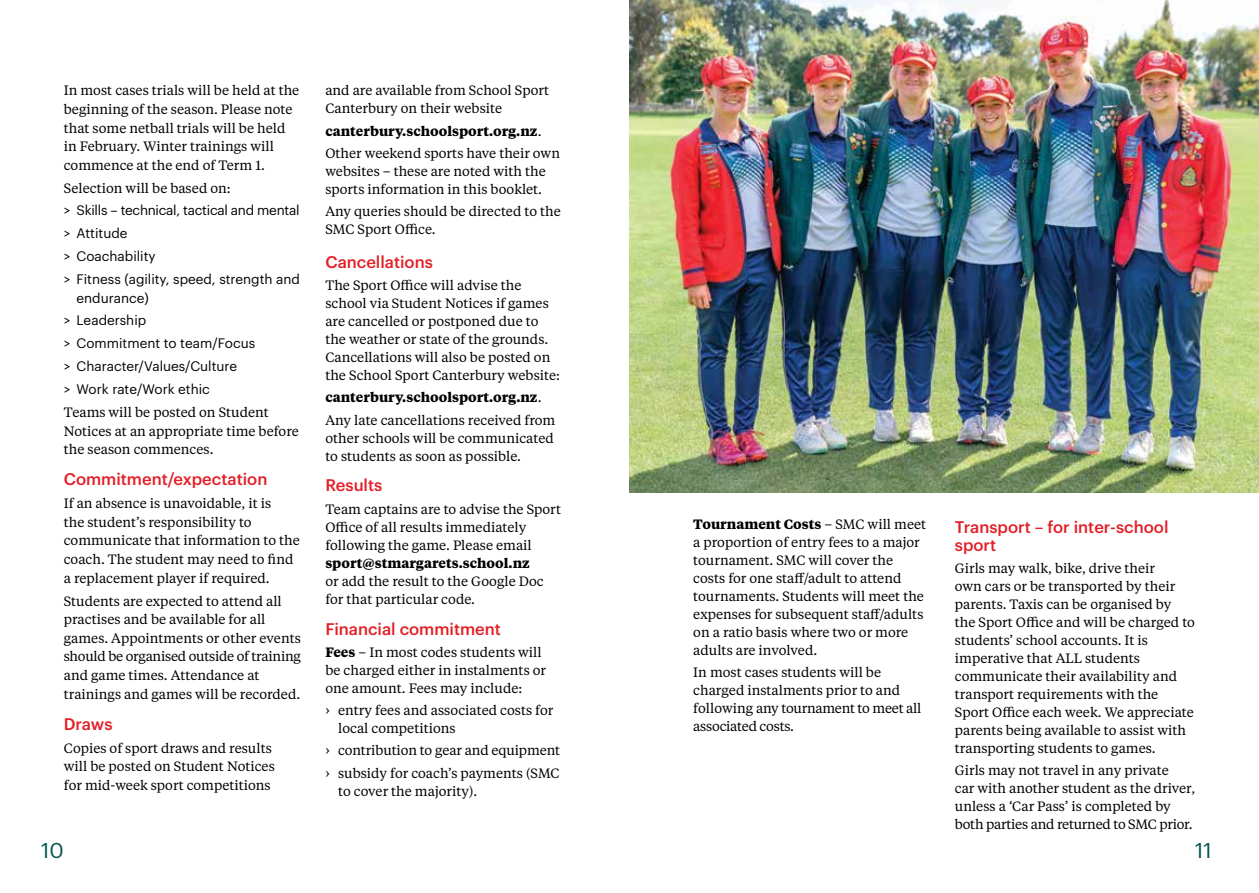
<style>
.page{position:relative;width:1259px;height:893px;background:#fff}
.page>*{position:absolute;margin:0;border:0;box-sizing:border-box;transform-origin:0 0}
.t1{font:21px "Graphik";color:#00544f}
.t2{font:500 16.5px/18px "Graphik";color:#e31f27}
.t3{font:13.5px/18px "Tiempos Text";color:#000}
.t4{font:13.5px/22.8px "Graphik";color:#000}
.t5{font:700 13.5px "Tiempos Text";color:#000}
.s1{font-weight:700}
.s2{font-size:15px}
</style>
<div class="page">
<img style="left:629px;top:0;width:630px;height:492px">
<p class="t3" style="left:64px;top:81px;width:237px;line-height:18.6px">In most cases trials will be held at the beginning of the season. Please note that some netball trials will be held in February. Winter trainings will commence at the end of Term 1.</p>
<p class="t3" style="left:64px;top:178px;width:168px">Selection will be based on:</p>
<p class="t4" style="left:64px;top:198px;width:238px">&gt; Skills – technical, tactical and mental &gt; Attitude<br>&gt; Coachability<br>&gt; Fitness (agility, speed, strength and</p>
<p class="t4" style="left:64px;top:285px;width:193px;text-indent:13px">endurance)<br>&gt; Leadership<br>&gt; Commitment to team/Focus &gt; Character/Values/Culture<br>&gt; Work rate/Work ethic</p>
<p class="t3" style="left:64px;top:402px;width:237px;line-height:18.6px">Teams will be posted on Student<br>Notices at an appropriate time before the season commences.</p>
<p class="t2" style="left:64px;top:469px;width:205px">Commitment/expectation</p>
<p class="t3" style="left:64px;top:494px;width:237px;line-height:18.6px">If an absence is unavoidable, it is<br>the student’s responsibility to communicate that information to the coach. The student may need to find a replacement player if required.</p>
<p class="t3" style="left:64px;top:591px;width:239px;line-height:18.6px">Students are expected to attend all practises and be available for all games. Appointments or other events should be organised outside of training and game times. Attendance at trainings and games will be recorded.</p>
<p class="t2" style="left:64px;top:713px;width:50px">Draws</p>
<p class="t3" style="left:64px;top:738px;width:213px;line-height:18.6px">Copies of sport draws and results will be posted on Student Notices for mid-week sport competitions</p>
<p class="t3" style="left:325px;top:81px;width:225px">and are available from School Sport<br>Canterbury on their website</p>
<p class="t3" style="left:325px;top:119px;width:236px;line-height:22.2px"><span class="s1">canterbury.schoolsport.org.nz</span>.<br>Other weekend sports have their own</p>
<p class="t3" style="left:325px;top:161px;width:222px">websites – these are noted with the sports information in this booklet.</p>
<p class="t3" style="left:325px;top:202px;width:237px">Any queries should be directed to the<br>SMC Sport Office.</p>
<p class="t2" style="left:325px;top:251px;width:109px">Cancellations</p>
<p class="t3" style="left:325px;top:276px;width:236px">The Sport Office will advise the school via Student Notices if games are cancelled or postponed due to the weather or state of the grounds.<br>Cancellations will also be posted on the School Sport Canterbury website:</p>
<p class="t3" style="left:325px;top:386px;width:231px;line-height:22.2px"><span class="s1">canterbury.schoolsport.org.nz</span>.<br>Any late cancellations received from</p>
<p class="t3" style="left:325px;top:428px;width:230px">other schools will be communicated to students as soon as possible.</p>
<p class="t2" style="left:325px;top:475px;width:59px">Results</p>
<p class="t3" style="left:325px;top:499px;width:237px">Team captains are to advise the Sport<br>Office of all results immediately following the game. Please email</p>
<p class="t5" style="left:325px;top:554px;width:206px">sport@stmargarets.school.nz</p>
<p class="t3" style="left:325px;top:572px;width:220px">or add the result to the Google Doc for that particular code.</p>
<p class="t2" style="left:325px;top:618px;width:177px">Financial commitment</p>
<p class="t3" style="left:325px;top:643px;width:222px"><span class="s1">Fees</span> – In most codes students will be charged either in instalments or one amount. Fees may include:</p>
<p class="t3" style="left:338px;top:701px;width:217px;text-indent:-13px"><span class="s2">›</span> entry fees and associated costs for local competitions</p>
<p class="t3" style="left:325px;top:739px;width:236px;line-height:22.2px"><span class="s2">›</span> contribution to gear and equipment <span class="s2">›</span> subsidy for coach’s payments (SMC</p>
<p class="t3" style="left:338px;top:781px;width:140px">to cover the majority).</p>
<p class="t3" style="left:693px;top:515px;width:234px"><span class="s1">Tournament Costs</span> – SMC will meet a proportion of entry fees to a major tournament. SMC will cover the costs for one staff/adult to attend tournaments. Students will meet the expenses for subsequent staff/adults on a ratio basis where two or more adults are involved.</p>
<p class="t3" style="left:693px;top:663px;width:229px">In most cases students will be charged instalments prior to and following any tournament to meet all associated costs.</p>
<p class="t2" style="left:955px;top:516px;width:215px">Transport – for inter-school sport</p>
<p class="t3" style="left:955px;top:558px;width:242px">Girls may walk, bike, drive their<br>own cars or be transported by their parents. Taxis can be organised by the Sport Office and will be charged to students’ school accounts. It is imperative that ALL students communicate their availability and transport requirements with the Sport Office each week. We appreciate parents being available to assist with transporting students to games.</p>
<p class="t3" style="left:955px;top:761px;width:242px">Girls may not travel in any private<br>car with another student as the driver, unless a ‘Car Pass’ is completed by both parties and returned to SMC prior.</p>
<h1 class="t1" style="left:41px;top:834px;width:24px">10</h1>
<h1 class="t1" style="left:1195px;top:834px;width:18px">11</h1>
</div>
